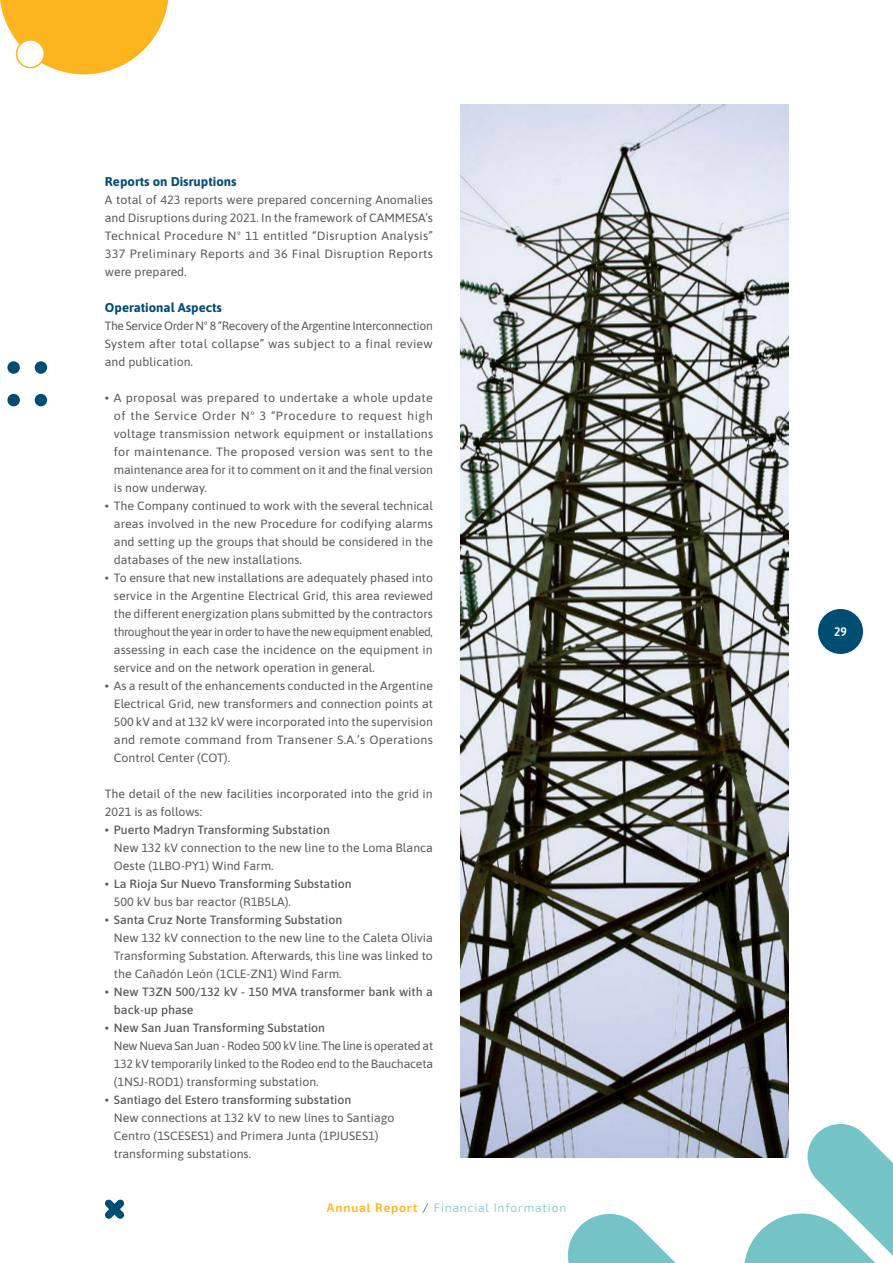
<style>
.page{position:relative;width:893px;height:1263px;background:#fff}
.page>*{position:absolute;margin:0;border:0;box-sizing:border-box;transform-origin:0 0}
.t1{font:700 12.75px "Asap";color:#004d74}
.t2{font:300 12.3px "Exo 2";letter-spacing:.07em;color:#74c3c7}
.t3{font:600 12.3px "Asap";color:#fff}
.t4{font:12px/18px "Asap";color:#58595b;text-align:justify}
.t5{font:12px/18px "Asap";color:#58595b;text-align:justify;scale:1.05 1}
.t6{font:500 12px/18px "Asap";color:#58595b}
.s1{font-weight:600;color:#fcb51e}
.s2{color:#004d74}
</style>
<div class="page">
<div style="left:818px;top:609px;width:45px;height:45px;background:#004d74;border-radius:50%"></div>
<svg style="left:105px;top:1199px;width:19px;height:20px"></svg>
<svg style="left:0;top:0;width:168px;height:74px"></svg>
<div style="left:17px;top:40px;width:27px;height:28px;background:#fff;border-radius:50%"></div>
<div style="left:16px;top:39px;width:29px;height:29px;border:2px solid #fcb51e;border-radius:50%"></div>
<div style="left:7px;top:361px;width:13px;height:13px;background:#004d74;border-radius:50%"></div>
<div style="left:7px;top:394px;width:13px;height:12px;background:#004d74;border-radius:50%"></div>
<div style="left:35px;top:361px;width:12px;height:13px;background:#004d74;border-radius:50%"></div>
<div style="left:35px;top:394px;width:12px;height:12px;background:#004d74;border-radius:50%"></div>
<svg style="left:567px;top:1064px;width:326px;height:199px"></svg>
<img style="left:460px;top:105px;width:328px;height:1053px">
<p class="t1" style="left:105px;top:173px;width:133px">Reports on Disruptions</p>
<p class="t4" style="left:105px;top:190px;width:330px">A total of 423 reports were prepared concerning Anomalies and Disruptions during 2021. In the framework of CAMMESA’s Technical Procedure Nº 11 entitled “Disruption Analysis” 337 Preliminary Reports and 36 Final Disruption Reports were prepared.</p>
<p class="t1" style="left:105px;top:299px;width:119px">Operational Aspects</p>
<p class="t4" style="left:105px;top:316px;width:329px">The Service Order Nº 8 “Recovery of the Argentine Interconnection System after total collapse” was subject to a final review and publication.</p>
<p class="t5" style="left:114px;top:388px;width:305px;text-indent:-9px">• A proposal was prepared to undertake a whole update of the Service Order Nº 3 “Procedure to request high voltage transmission network equipment or installations for maintenance. The proposed version was sent to the maintenance area for it to comment on it and the final version is now underway.</p>
<p class="t4" style="left:114px;top:496px;width:321px;text-indent:-9px">• The Company continued to work with the several technical areas involved in the new Procedure for codifying alarms and setting up the groups that should be considered in the databases of the new installations.</p>
<p class="t4" style="left:114px;top:568px;width:321px;text-indent:-9px">• To ensure that new installations are adequately phased into service in the Argentine Electrical Grid, this area reviewed the different energization plans submitted by the contractors throughout the year in order to have the new equipment enabled, assessing in each case the incidence on the equipment in service and on the network operation in general.</p>
<p class="t4" style="left:114px;top:676px;width:321px;text-indent:-9px">• As a result of the enhancements conducted in the Argentine Electrical Grid, new transformers and connection points at 500 kV and at 132 kV were incorporated into the supervision and remote command from Transener S.A.’s Operations Control Center (COT).</p>
<p class="t4" style="left:105px;top:784px;width:329px">The detail of the new facilities incorporated into the grid in<br>2021 is as follows:</p>
<p class="t6" style="left:105px;top:820px;width:227px">• Puerto Madryn Transforming Substation</p>
<p class="t4" style="left:114px;top:838px;width:321px">New 132 kV connection to the new line to the Loma Blanca<br>Oeste (1LBO-PY1) Wind Farm.</p>
<p class="t6" style="left:105px;top:874px;width:248px">• La Rioja Sur Nuevo Transforming Substation</p>
<p class="t4" style="left:114px;top:892px;width:179px">500 kV bus bar reactor (R1B5LA).</p>
<p class="t6" style="left:105px;top:910px;width:239px">• Santa Cruz Norte Transforming Substation</p>
<p class="t4" style="left:114px;top:928px;width:321px">New 132 kV connection to the new line to the Caleta Olivia Transforming Substation. Afterwards, this line was linked to the Cañadón León (1CLE-ZN1) Wind Farm.</p>
<p class="t6" style="left:114px;top:982px;width:321px;text-indent:-9px">• New T3ZN 500/132 kV - 150 MVA transformer bank with a back-up phase</p>
<p class="t6" style="left:105px;top:1018px;width:222px">• New San Juan Transforming Substation</p>
<p class="t4" style="left:114px;top:1036px;width:321px">New Nueva San Juan - Rodeo 500 kV line. The line is operated at 132 kV temporarily linked to the Rodeo end to the Bauchaceta (1NSJ-ROD1) transforming substation.</p>
<p class="t6" style="left:105px;top:1090px;width:248px">• Santiago del Estero transforming substation</p>
<p class="t4" style="left:114px;top:1108px;width:282px;text-align:left">New connections at 132 kV to new lines to Santiago<br>Centro (1SCESES1) and Primera Junta (1PJUSES1) transforming substations.</p>
<p class="t2" style="left:327px;top:1199px;width:241px"><span class="s1">Annual Report</span> <span class="s2">/</span> Financial Information</p>
<p class="t3" style="left:834px;top:623px;width:14px">29</p>
</div>
